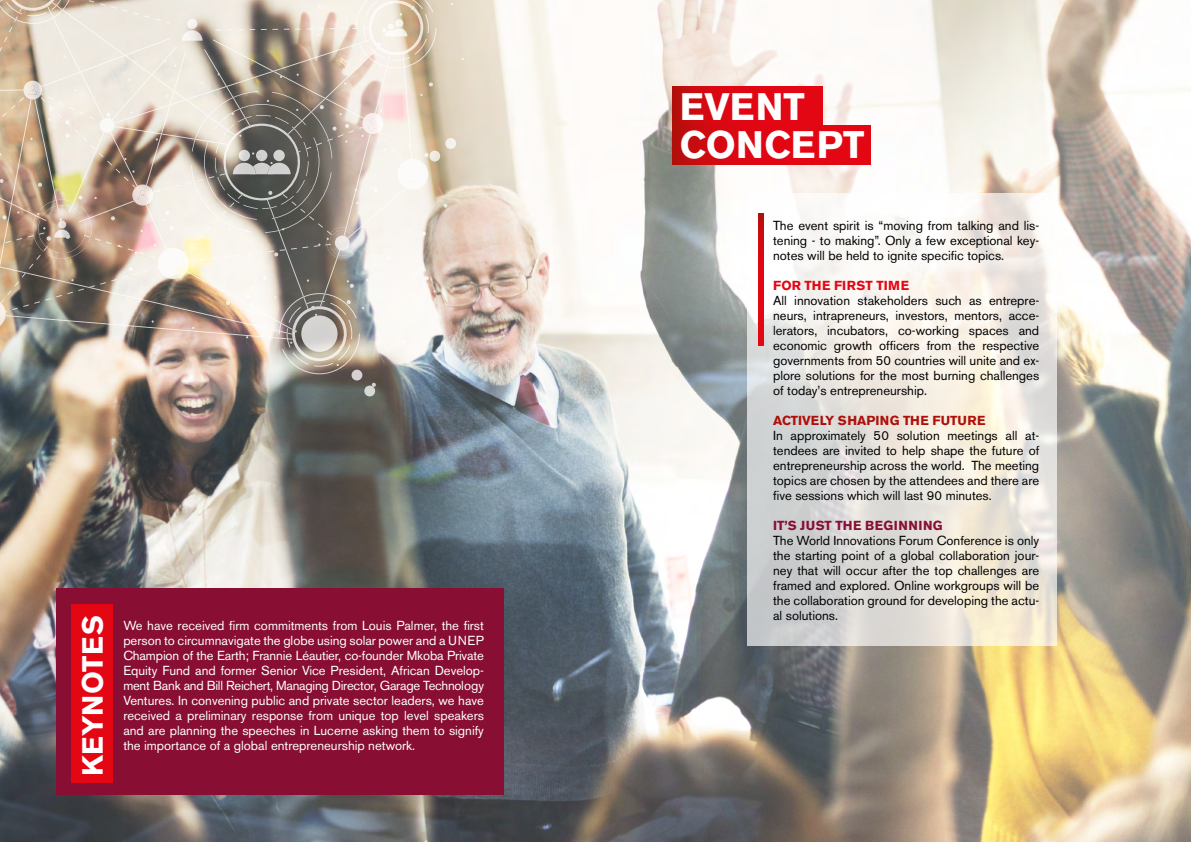
<style>
.page{position:relative;width:1191px;height:842px;background:#fff}
.page>*{position:absolute;margin:0;border:0;box-sizing:border-box;transform-origin:0 0}
.t1{font:700 38px/38px "Akzidenz Grotesk BE";color:#fff}
.t2{font:700 29px "Akzidenz Grotesk BE";color:#fff}
.t3{font:13px/15px "Akzidenz Grotesk BE";color:#000;text-align:justify}
.t4{font:13px/15px "Akzidenz Grotesk BE";color:#fff;text-align:justify}
.t5{font:700 13px "Akzidenz Grotesk BE";color:#ae0f0a}
.t6{font:700 13px "Akzidenz Grotesk BE";letter-spacing:.04em;color:#880e34}
.t7{font:700 13px "Akzidenz Grotesk BE";letter-spacing:.02em;color:#e30613}
</style>
<div class="page">
<img style="left:0;top:0;width:1191px;height:842px">
<div style="left:56px;top:588px;width:448px;height:207px;background:#880e34"></div>
<div style="left:72px;top:604px;width:41px;height:179px;background:#e30613"></div>
<svg style="left:443px;top:203px;width:5px;height:5px"></svg>
<svg style="left:445px;top:138px;width:11px;height:11px"></svg>
<svg style="left:429px;top:151px;width:11px;height:11px"></svg>
<img style="left:0;top:0;width:436px;height:396px">
<div style="left:187px;top:19px;width:10px;height:10px;background:#f7f4f1;border-radius:50%"></div>
<svg style="left:748px;top:193px;width:309px;height:452px"></svg>
<svg style="left:758px;top:214px;width:5px;height:131px"></svg>
<svg style="left:672px;top:87px;width:150px;height:38px;background:#da0711"></svg>
<svg style="left:672px;top:125px;width:199px;height:39px;background:#da0711"></svg>
<h2 class="t2" style="left:76px;top:776px;width:162px;rotate:-90deg">KEYNOTES</h2>
<p class="t4" style="left:123px;top:618px;width:362px">We have received firm commitments from Louis Palmer, the first person to circumnavigate the globe using solar power and a UNEP Champion of the Earth; Frannie Léautier, co-founder Mkoba Private Equity Fund and former Senior Vice President, African Develop&shy;ment Bank and Bill Reichert, Managing Director, Garage Technology Ventures. In convening public and private sector leaders, we have received a preliminary response from unique top level speakers and are planning the speeches in Lucerne asking them to signify the importance of a global entrepreneurship network.</p>
<h1 class="t1" style="left:680px;top:88px;width:186px">EVENT<br>CONCEPT</h1>
<p class="t3" style="left:773px;top:218px;width:268px">The event spirit is “moving from talking and lis&shy;tening - to making”. Only a few exceptional key&shy;notes will be held to ignite specific topics.</p>
<p class="t7" style="left:773px;top:278px;width:137px">FOR THE FIRST TIME</p>
<p class="t3" style="left:773px;top:293px;width:268px">All innovation stakeholders such as entrepre&shy;neurs, intrapreneurs, investors, mentors, acce&shy;lerators, incubators, co-working spaces and economic growth officers from the respective governments from 50 countries will unite and ex&shy;plore solutions for the most burning challenges of today’s entrepreneurship.</p>
<p class="t5" style="left:773px;top:413px;width:214px">ACTIVELY SHAPING THE FUTURE</p>
<p class="t3" style="left:773px;top:428px;width:268px">In approximately 50 solution meetings all at&shy;tendees are invited to help shape the future of entrepreneurship across the world. The meeting topics are chosen by the attendees and there are five sessions which will last 90 minutes.</p>
<p class="t6" style="left:773px;top:518px;width:171px">IT’S JUST THE BEGINNING</p>
<p class="t3" style="left:773px;top:533px;width:268px">The World Innovations Forum Conference is only the starting point of a global collaboration jour&shy;ney that will occur after the top challenges are framed and explored. Online workgroups will be the collaboration ground for developing the actu&shy;al solutions.</p>
</div>
